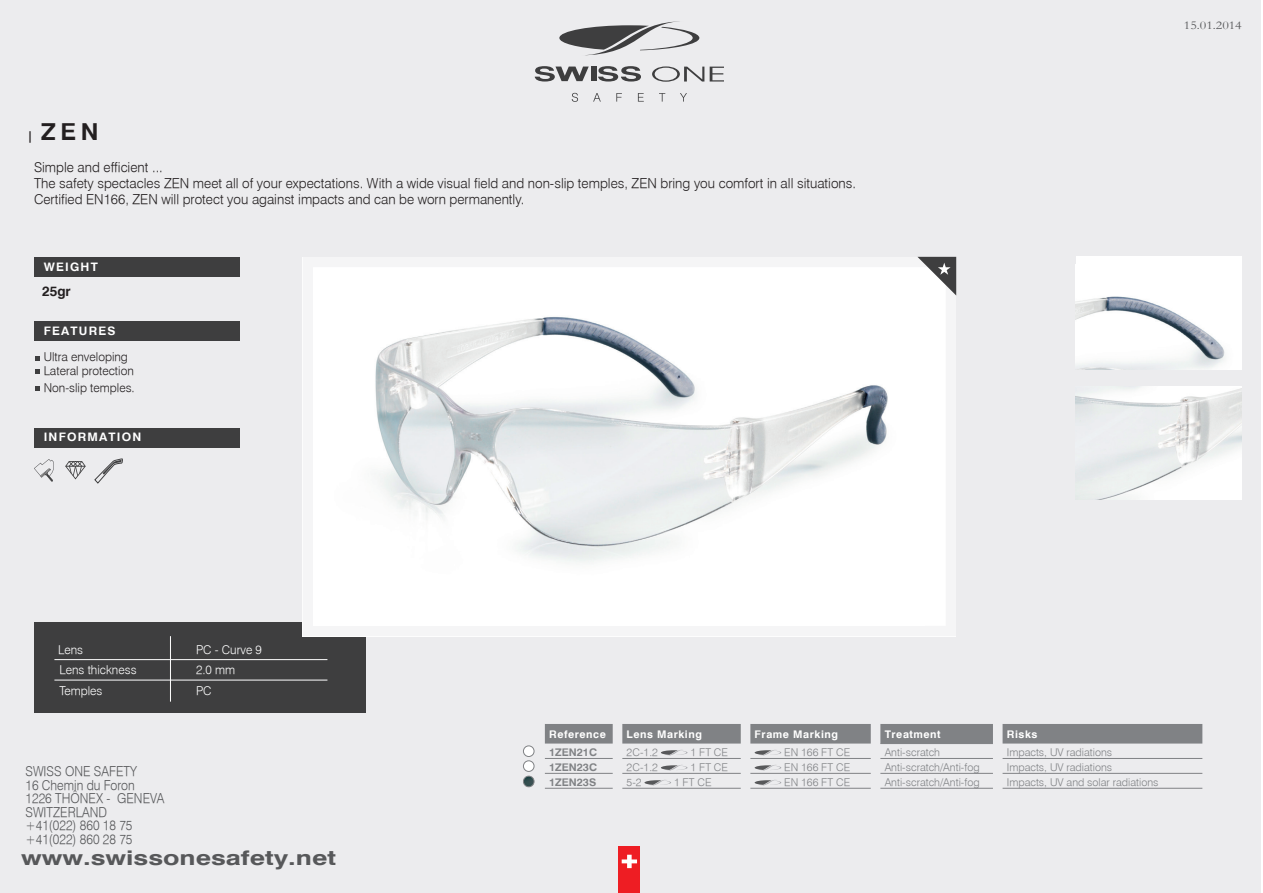
<style>
.page{position:relative;width:1263px;height:893px;background:#fff}
.page>*{position:absolute;margin:0;border:0;box-sizing:border-box;transform-origin:0 0}
.t1{font:700 23.4px "Swiss 721 BT";color:#231f20}
.t2{font:700 20.25px "Swiss 721 BT";color:#57585a;scale:1.33 1}
.t3{font:13.5px "Swiss 721 Light BT";color:#231f20}
.t4{font:13.5px "Swiss 721 Light BT";color:#57585a;scale:.92 1}
.t5{font:700 13.5px "Swiss 721 BT";color:#231f20}
.t6{font:12px "Swiss 721 Light BT";color:#231f20}
.t7{font:12px "Swiss 721 Light BT";color:#fff}
.t8{font:12px "Garamond";color:#57585a;scale:1.15 1}
.t9{font:700 11.7px "Swiss 721 BT";letter-spacing:.1em;color:#fff}
.t10{font:10.5px "Swiss 721 Light BT";color:#808285}
.t11{font:700 10.5px "Swiss 721 BT";letter-spacing:.05em;color:#fff}
.t12{font:700 10.5px "Swiss 721 BT";color:#808285}
.s1{font-size:11.7px}
</style>
<div class="page">
<div style="left:0;top:0;width:1261px;height:893px;background:#ececee"></div>
<div style="left:34px;top:622px;width:332px;height:90px;background:#3e3e3f"></div>
<hr style="left:170px;top:636px;width:1px;height:66px;background:#fff">
<hr style="left:54px;top:659px;width:273px;height:1px;background:#fff">
<hr style="left:54px;top:680px;width:273px;height:1px;background:#fff">
<svg style="left:35px;top:356px;width:4px;height:4px"></svg>
<svg style="left:35px;top:387px;width:4px;height:4px"></svg>
<svg style="left:35px;top:370px;width:4px;height:4px"></svg>
<div style="left:34px;top:257px;width:205px;height:20px;background:#3e3e3f"></div>
<div style="left:34px;top:321px;width:205px;height:20px;background:#3e3e3f"></div>
<div style="left:34px;top:428px;width:205px;height:19px;background:#3e3e3f"></div>
<svg style="left:303px;top:267px;width:643px;height:369px;fill:#fff"></svg>
<svg style="left:917px;top:257px;width:39px;height:39px"></svg>
<svg style="left:535px;top:66px;width:54px;height:16px"></svg>
<div style="left:591px;top:67px;width:5px;height:14px;background:#3e3e3f"></div>
<svg style="left:598px;top:66px;width:43px;height:16px"></svg>
<svg style="left:652px;top:66px;width:52px;height:16px"></svg>
<svg style="left:710px;top:67px;width:14px;height:15px"></svg>
<svg style="left:559px;top:21px;width:140px;height:34px"></svg>
<svg style="left:572px;top:93px;width:6px;height:9px"></svg>
<svg style="left:593px;top:93px;width:8px;height:9px"></svg>
<svg style="left:616px;top:93px;width:6px;height:9px"></svg>
<svg style="left:638px;top:93px;width:6px;height:9px"></svg>
<svg style="left:659px;top:93px;width:6px;height:9px"></svg>
<svg style="left:680px;top:93px;width:7px;height:9px"></svg>
<div style="left:619px;top:847px;width:21px;height:46px;background:#ee1d23"></div>
<svg style="left:622px;top:855px;width:15px;height:13px"></svg>
<svg style="left:34px;top:459px;width:20px;height:23px"></svg>
<div style="left:523px;top:746px;width:11px;height:10px;background:#fff;border-radius:50%"></div>
<div style="left:523px;top:745px;width:11px;height:12px;border:1px solid #808285;border-radius:50%"></div>
<svg style="left:523px;top:776px;width:11px;height:11px"></svg>
<div style="left:523px;top:776px;width:11px;height:11px;border:1px solid #808285;border-radius:50%"></div>
<div style="left:545px;top:724px;width:657px;height:19px;background:#808285"></div>
<hr style="left:545px;top:758px;width:68px;height:1px;background:#808285">
<hr style="left:545px;top:773px;width:68px;height:1px;background:#808285">
<hr style="left:545px;top:788px;width:68px;height:1px;background:#808285">
<hr style="left:622px;top:758px;width:119px;height:1px;background:#808285">
<hr style="left:622px;top:773px;width:119px;height:1px;background:#808285">
<hr style="left:622px;top:788px;width:119px;height:1px;background:#808285">
<hr style="left:750px;top:758px;width:121px;height:1px;background:#808285">
<hr style="left:750px;top:773px;width:121px;height:1px;background:#808285">
<hr style="left:750px;top:788px;width:121px;height:1px;background:#808285">
<hr style="left:880px;top:743px;width:113px;height:1px;background:#808285">
<hr style="left:880px;top:758px;width:113px;height:1px;background:#808285">
<hr style="left:880px;top:773px;width:113px;height:1px;background:#808285">
<hr style="left:880px;top:788px;width:113px;height:1px;background:#808285">
<hr style="left:1002px;top:758px;width:200px;height:1px;background:#808285">
<hr style="left:1002px;top:773px;width:200px;height:1px;background:#808285">
<hr style="left:1002px;top:788px;width:200px;height:1px;background:#808285">
<svg style="left:661px;top:750px;width:26px;height:6px"></svg>
<svg style="left:755px;top:750px;width:26px;height:6px"></svg>
<svg style="left:661px;top:765px;width:26px;height:6px"></svg>
<svg style="left:755px;top:765px;width:26px;height:6px"></svg>
<svg style="left:644px;top:780px;width:27px;height:6px"></svg>
<svg style="left:755px;top:780px;width:26px;height:6px"></svg>
<div style="left:523px;top:761px;width:11px;height:10px;background:#fff;border-radius:50%"></div>
<div style="left:523px;top:760px;width:11px;height:12px;border:1px solid #808285;border-radius:50%"></div>
<svg style="left:65px;top:458px;width:58px;height:26px"></svg>
<img style="left:314px;top:275px;width:611px;height:350px">
<div style="left:1076px;top:257px;width:166px;height:113px;background:#fff"></div>
<img style="left:1076px;top:296px;width:149px;height:74px">
<img style="left:1076px;top:387px;width:166px;height:113px">
<p class="t1" style="left:27px;top:117px;width:73px"><span class="s1">|</span> ZEN</p>
<p class="t3" style="left:34px;top:159px;width:130px">Simple and efficient ...</p>
<p class="t3" style="left:34px;top:175px;width:824px">The safety spectacles ZEN meet all of your expectations. With a wide visual field and non-slip temples, ZEN bring you comfort in all situations.</p>
<p class="t3" style="left:34px;top:191px;width:492px">Certified EN166, ZEN will protect you against impacts and can be worn permanently.</p>
<p class="t9" style="left:44px;top:259px;width:56px">WEIGHT</p>
<p class="t5" style="left:42px;top:283px;width:30px">25gr</p>
<p class="t9" style="left:44px;top:324px;width:73px">FEATURES</p>
<p class="t6" style="left:44px;top:349px;width:86px">Ultra enveloping</p>
<p class="t6" style="left:44px;top:364px;width:92px">Lateral protection</p>
<p class="t6" style="left:44px;top:380px;width:93px">Non-slip temples.</p>
<p class="t9" style="left:44px;top:430px;width:99px">INFORMATION</p>
<p class="t8" style="left:1184px;top:17px;width:52px">15.01.2014</p>
<p class="t7" style="left:58px;top:643px;width:26px">Lens</p>
<p class="t7" style="left:196px;top:643px;width:67px">PC - Curve 9</p>
<p class="t7" style="left:60px;top:662px;width:78px">Lens thickness</p>
<p class="t7" style="left:196px;top:662px;width:41px">2.0 mm</p>
<p class="t7" style="left:60px;top:683px;width:44px">Temples</p>
<p class="t7" style="left:196px;top:683px;width:17px">PC</p>
<p class="t4" style="left:26px;top:763px;width:123px">SWISS ONE SAFETY</p>
<p class="t4" style="left:26px;top:777px;width:120px">16 Chemin du Foron</p>
<p class="t4" style="left:26px;top:790px;width:153px">1226 THÔNEX - GENEVA</p>
<p class="t4" style="left:26px;top:804px;width:90px">SWITZERLAND</p>
<p class="t4" style="left:26px;top:817px;width:118px">+41(022) 860 18 75</p>
<p class="t4" style="left:26px;top:831px;width:118px">+41(022) 860 28 75</p>
<p class="t2" style="left:21px;top:845px;width:238px">www.swissonesafety.net</p>
<p class="t11" style="left:549px;top:728px;width:58px">Reference</p>
<p class="t11" style="left:627px;top:728px;width:77px">Lens Marking</p>
<p class="t11" style="left:755px;top:728px;width:85px">Frame Marking</p>
<p class="t11" style="left:885px;top:728px;width:58px">Treatment</p>
<p class="t11" style="left:1007px;top:728px;width:32px">Risks</p>
<p class="t12" style="left:549px;top:746px;width:49px">1ZEN21C</p>
<p class="t10" style="left:627px;top:746px;width:33px">2C-1.2</p>
<p class="t10" style="left:690px;top:746px;width:39px">1 FT CE</p>
<p class="t10" style="left:784px;top:746px;width:68px">EN 166 FT CE</p>
<p class="t10" style="left:885px;top:746px;width:57px">Anti-scratch</p>
<p class="t10" style="left:1007px;top:746px;width:107px">Impacts, UV radiations</p>
<p class="t12" style="left:549px;top:761px;width:49px">1ZEN23C</p>
<p class="t10" style="left:627px;top:761px;width:33px">2C-1.2</p>
<p class="t10" style="left:690px;top:761px;width:39px">1 FT CE</p>
<p class="t10" style="left:784px;top:761px;width:68px">EN 166 FT CE</p>
<p class="t10" style="left:885px;top:761px;width:96px">Anti-scratch/Anti-fog</p>
<p class="t10" style="left:1007px;top:761px;width:107px">Impacts, UV radiations</p>
<p class="t12" style="left:549px;top:776px;width:49px">1ZEN23S</p>
<p class="t10" style="left:627px;top:776px;width:17px">5-2</p>
<p class="t10" style="left:674px;top:776px;width:39px">1 FT CE</p>
<p class="t10" style="left:784px;top:776px;width:68px">EN 166 FT CE</p>
<p class="t10" style="left:885px;top:776px;width:96px">Anti-scratch/Anti-fog</p>
<p class="t10" style="left:1007px;top:776px;width:153px">Impacts, UV and solar radiations</p>
</div>
